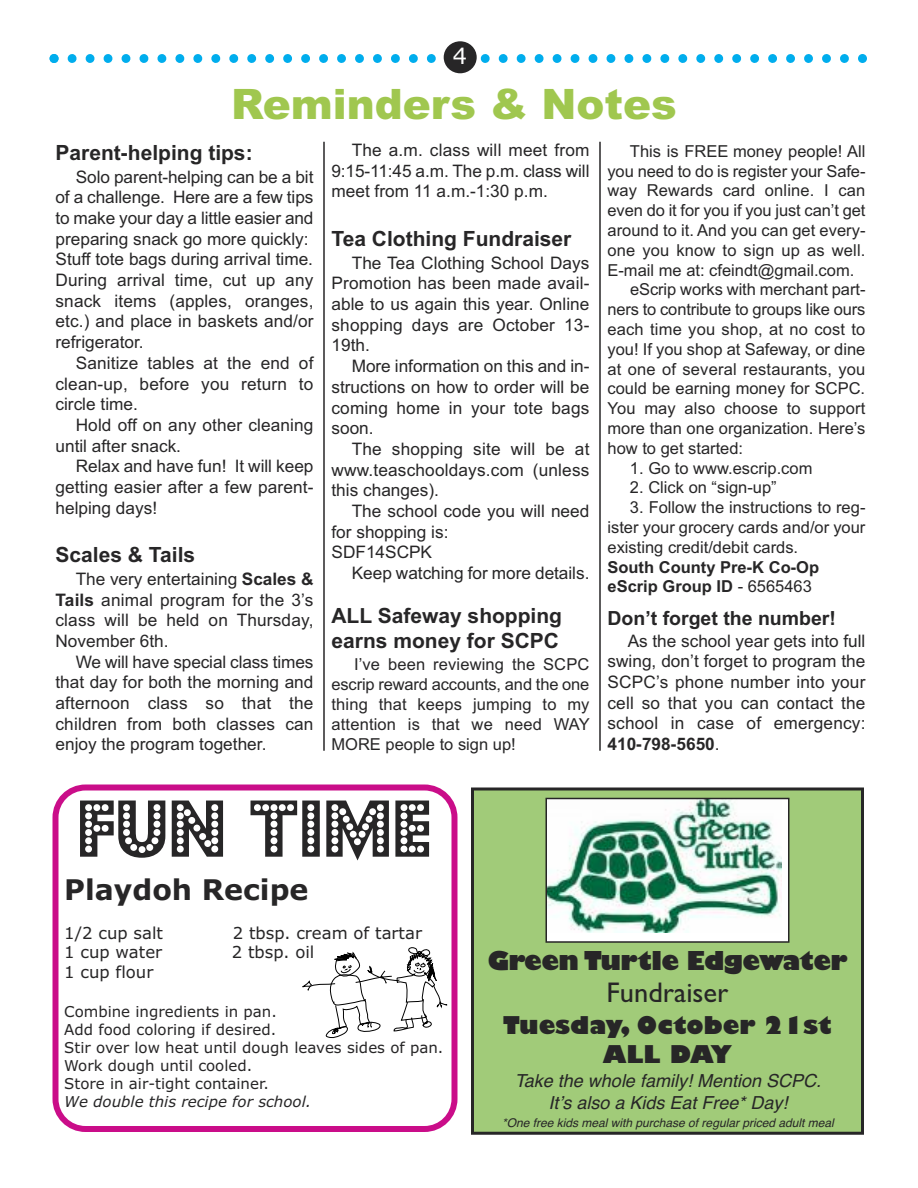
<style>
.page{position:relative;width:918px;height:1188px;background:#fff}
.page>*{position:absolute;margin:0;border:0;box-sizing:border-box;transform-origin:0 0}
.t1{font:69px "Budmo Jiggler";color:#272627}
.t2{font:900 42px "Arial";color:#a0c74f}
.t3{font:700 28.5px "Verdana";color:#272627}
.t4{font:28.5px "Gill Sans";color:#272627}
.t5{font:800 25.5px "Gill Sans";letter-spacing:-.025em;color:#272627}
.t6{font:800 24px/28.8px "Gill Sans";color:#272627;text-align:center}
.t7{font:22.5px "Verdana";color:#fff}
.t8{font:700 21px/25.2px "Arial";color:#272627}
.t9{font:700 19.5px "Arial";color:#272627}
.t10{font:italic 18px/21.6px "Helvetica";color:#272627;text-align:center}
.t11{font:17.25px/20.7px "Arial";color:#272627;text-align:justify}
.t12{font:16.5px/19.8px "Arial";color:#272627;text-align:justify}
.t13{font:16.5px "Verdana";color:#272627}
.t14{font:700 16.5px/19.8px "Arial";color:#272627}
.t15{font:15px/18px "Verdana";color:#272627}
.t16{font:italic 15px "Verdana";color:#272627}
.t17{font:italic 12px "Helvetica";color:#272627}
.s1{font-weight:700}
.s2{font-weight:400}
</style>
<div class="page">
<svg style="left:50px;top:54px;width:817px;height:9px"></svg>
<div style="left:444px;top:41px;width:33px;height:32px;background:#272627;border-radius:50%"></div>
<hr style="left:323px;top:142px;width:2px;height:609px;background:#272627">
<hr style="left:599px;top:142px;width:2px;height:609px;background:#272627">
<svg style="left:52px;top:784px;width:406px;height:348px"></svg>
<svg style="left:301px;top:945px;width:148px;height:96px"></svg>
<div style="left:472px;top:789px;width:390px;height:344px;background:#a1cb79"></div>
<div style="left:471px;top:788px;width:393px;height:347px;border:3px solid #272627"></div>
<div style="left:546px;top:798px;width:243px;height:144px;background:#fff"></div>
<img style="left:549px;top:801px;width:233px;height:131px">
<div style="left:546px;top:798px;width:243px;height:145px;border:2px solid #272627"></div>
<h3 class="t7" style="left:453px;top:43px;width:16px">4</h3>
<h2 class="t2" style="left:231px;top:80px;width:447px">Reminders &amp; Notes</h2>
<p class="t8" style="left:56px;top:140px;width:199px">Parent-helping tips:</p>
<p class="t11" style="left:55px;top:166px;width:260px;text-align:left;text-indent:20px">Solo parent-helping can be a bit of a challenge. Here are a few tips to make your day a little easier and preparing snack go more quickly:<br>Stuff tote bags during arrival time.<br>During arrival time, cut up any snack items (apples, oranges, etc.) and place in baskets and/or refrigerator.</p>
<p class="t11" style="left:55px;top:353px;width:260px;text-indent:20px">Sanitize tables at the end of clean-up, before you return to circle time.</p>
<p class="t11" style="left:55px;top:415px;width:259px;text-indent:20px">Hold off on any other cleaning until after snack.</p>
<p class="t11" style="left:55px;top:456px;width:259px;text-indent:20px">Relax and have fun! It will keep getting easier after a few parent&shy;helping days!</p>
<p class="t8" style="left:56px;top:542px;width:141px">Scales &amp; Tails</p>
<p class="t11" style="left:55px;top:569px;width:259px;text-indent:20px">The very entertaining <span class="s1">Scales &amp; Tails</span> animal program for the 3’s class will be held on Thursday, November 6th.</p>
<p class="t11" style="left:56px;top:651px;width:259px;text-indent:20px">We will have special class times that day for both the morning and afternoon class so that the children from both classes can enjoy the program together.</p>
<p class="t11" style="left:332px;top:140px;width:259px;text-indent:20px">The a.m. class will meet from 9:15-11:45 a.m. The p.m. class will meet from 11 a.m.-1:30 p.m.</p>
<p class="t8" style="left:332px;top:226px;width:241px">Tea Clothing Fundraiser</p>
<p class="t11" style="left:332px;top:252px;width:260px;text-indent:20px">The Tea Clothing School Days Promotion has been made avail&shy;able to us again this year. Online shopping days are October 13- 19th.</p>
<p class="t11" style="left:332px;top:356px;width:259px;text-indent:20px">More information on this and in&shy;structions on how to order will be coming home in your tote bags soon.</p>
<p class="t11" style="left:332px;top:439px;width:260px;text-indent:20px">The shopping site will be at www.teaschooldays.com (unless this changes).</p>
<p class="t11" style="left:332px;top:501px;width:259px;text-align:left;text-indent:20px">The school code you will need for shopping is:<br>SDF14SCPK</p>
<p class="t11" style="left:352px;top:563px;width:239px">Keep watching for more details.</p>
<p class="t8" style="left:332px;top:603px;width:232px">ALL Safeway shopping earns money for SCPC</p>
<p class="t12" style="left:331px;top:655px;width:260px;text-indent:23px">I’ve been reviewing the SCPC escrip reward accounts, and the one thing that keeps jumping to my attention is that we need WAY MORE people to sign up!</p>
<p class="t12" style="left:630px;top:141px;width:237px">This is FREE money people! All</p>
<p class="t12" style="left:607px;top:161px;width:260px">you need to do is register your Safe-</p>
<p class="t12" style="left:607px;top:181px;width:259px">way Rewards card online. I can</p>
<p class="t12" style="left:607px;top:201px;width:260px">even do it for you if you just can’t get</p>
<p class="t12" style="left:607px;top:220px;width:260px">around to it. And you can get every-</p>
<p class="t12" style="left:607px;top:240px;width:260px">one you know to sign up as well.</p>
<p class="t12" style="left:607px;top:260px;width:248px">E-mail me at: cfeindt@gmail.com.</p>
<p class="t12" style="left:630px;top:280px;width:237px">eScrip works with merchant part-</p>
<p class="t12" style="left:607px;top:300px;width:260px">ners to contribute to groups like ours</p>
<p class="t12" style="left:607px;top:319px;width:260px">each time you shop, at no cost to</p>
<p class="t12" style="left:607px;top:339px;width:259px">you! If you shop at Safeway, or dine</p>
<p class="t12" style="left:607px;top:359px;width:259px">at one of several restaurants, you</p>
<p class="t12" style="left:607px;top:379px;width:259px">could be earning money for SCPC.</p>
<p class="t12" style="left:607px;top:399px;width:260px">You may also choose to support</p>
<p class="t12" style="left:607px;top:418px;width:259px">more than one organization. Here’s</p>
<p class="t12" style="left:607px;top:438px;width:137px">how to get started:</p>
<p class="t12" style="left:630px;top:458px;width:184px">1. Go to www.escrip.com</p>
<p class="t12" style="left:630px;top:478px;width:148px">2. Click on “sign-up”</p>
<p class="t12" style="left:607px;top:498px;width:260px;text-indent:23px">3. Follow the instructions to reg&shy;ister your grocery cards and/or your existing credit/debit cards.</p>
<p class="t14" style="left:607px;top:557px;width:213px">South County Pre-K Co-Op eScrip Group ID <span class="s2">- 6565463</span></p>
<p class="t9" style="left:608px;top:607px;width:230px">Don’t forget the number!</p>
<p class="t11" style="left:607px;top:630px;width:260px;text-indent:20px">As the school year gets into full swing, don’t forget to program the SCPC’s phone number into your cell so that you can contact the school in case of emergency:<br><span class="s1">410-798-5650</span>.</p>
<h1 class="t1" style="left:77px;top:789px;width:357px">FUN TIME</h1>
<h3 class="t3" style="left:64px;top:873px;width:246px">Playdoh Recipe</h3>
<p class="t13" style="left:64px;top:923px;width:100px">1/2 cup salt</p>
<p class="t13" style="left:233px;top:923px;width:191px">2 tbsp. cream of tartar</p>
<p class="t13" style="left:64px;top:943px;width:100px">1 cup water</p>
<p class="t13" style="left:232px;top:943px;width:84px">2 tbsp. oil</p>
<p class="t13" style="left:64px;top:963px;width:91px">1 cup flour</p>
<p class="t15" style="left:64px;top:1003px;width:381px">Combine ingredients in pan.<br>Add food coloring if desired.<br>Stir over low heat until dough leaves sides of pan.<br>Work dough until cooled.<br>Store in air-tight container.</p>
<p class="t16" style="left:64px;top:1093px;width:249px">We double this recipe for school.</p>
<h3 class="t5" style="left:487px;top:947px;width:362px">Green Turtle Edgewater</h3>
<h3 class="t4" style="left:606px;top:975px;width:124px">Fundraiser</h3>
<h3 class="t6" style="left:503px;top:1011px;width:330px">Tuesday, October 21st<br>ALL DAY</h3>
<p class="t10" style="left:515px;top:1070px;width:314px">Take the whole family! Mention SCPC.<br>Itʼs also a Kids Eat Free* Day!</p>
<p class="t17" style="left:502px;top:1116px;width:337px">*One free kids meal with purchase of regular priced adult meal</p>
</div>
